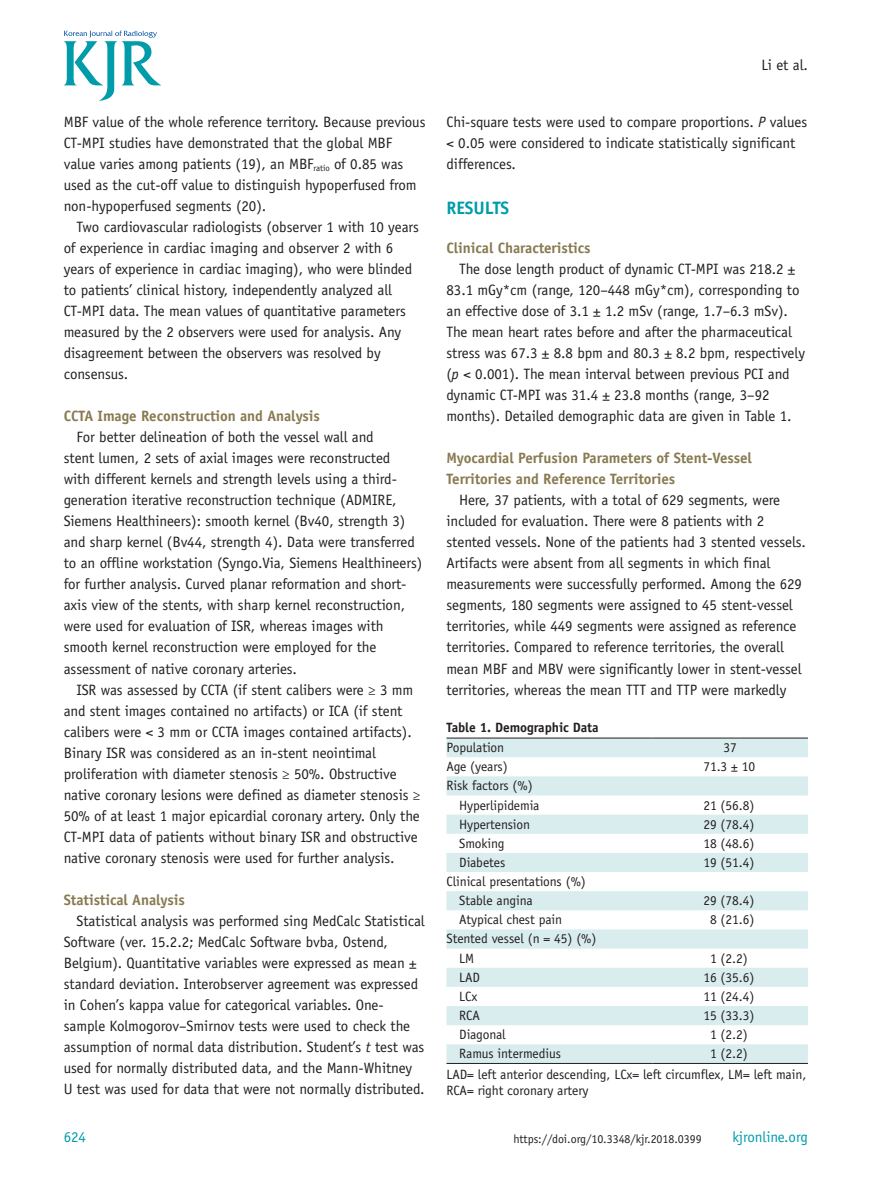
<style>
.page{position:relative;width:893px;height:1191px;background:#fff}
.page>*{position:absolute;margin:0;border:0;box-sizing:border-box;transform-origin:0 0}
.큰제목{font:700 18px "Officina Sans Std";letter-spacing:-.005em;color:#009caa}
.본문{font:15px/21px "Officina Sans Std";letter-spacing:-.005em;color:#231f20}
._1_제목{font:700 15px/21px "Officina Sans Std";letter-spacing:-.005em;color:#887a51}
.t1{font:15px "Officina Sans Std";letter-spacing:-.005em;color:#009caa}
.표본문{font:13.5px "Officina Sans Std";letter-spacing:-.005em;color:#231f20}
.표설명{font:13.5px/16.2px "Officina Sans Std";letter-spacing:-.005em;color:#231f20}
.표제목{font:700 13.5px "Officina Sans Std";letter-spacing:-.005em;color:#231f20}
.t2{font:12px "Officina Sans Std";letter-spacing:-.005em;color:#231f20}
.s1{font-style:italic}
</style>
<div class="page">
<svg style="left:64px;top:31px;width:97px;height:70px"></svg>
<svg style="left:446px;top:738px;width:362px;height:325px;fill:#d9edef"></svg>
<hr style="left:446px;top:737px;width:206px;height:1px;background:#231f20">
<hr style="left:652px;top:737px;width:156px;height:1px;background:#231f20">
<hr style="left:446px;top:1063px;width:206px;height:1px;background:#231f20">
<hr style="left:652px;top:1063px;width:156px;height:1px;background:#231f20">
<p class="본문" style="left:64px;top:112px;width:363px">MBF value of the whole reference territory. Because previous CT-MPI studies have demonstrated that the global MBF value varies among patients (19), an MBF<sub>ratio</sub> of 0.85 was used as the cut-off value to distinguish hypoperfused from non-hypoperfused segments (20).</p>
<p class="본문" style="left:64px;top:217px;width:357px;text-indent:13px">Two cardiovascular radiologists (observer 1 with 10 years of experience in cardiac imaging and observer 2 with 6 years of experience in cardiac imaging), who were blinded to patients’ clinical history, independently analyzed all CT-MPI data. The mean values of quantitative parameters measured by the 2 observers were used for analysis. Any disagreement between the observers was resolved by consensus.</p>
<p class="_1_제목" style="left:64px;top:405px;width:258px">CCTA Image Reconstruction and Analysis</p>
<p class="본문" style="left:64px;top:427px;width:360px;text-indent:13px">For better delineation of both the vessel wall and<br>stent lumen, 2 sets of axial images were reconstructed<br>with different kernels and strength levels using a third&shy;generation iterative reconstruction technique (ADMIRE, Siemens Healthineers): smooth kernel (Bv40, strength 3) and sharp kernel (Bv44, strength 4). Data were transferred to an offline workstation (Syngo.Via, Siemens Healthineers) for further analysis. Curved planar reformation and short&shy;axis view of the stents, with sharp kernel reconstruction, were used for evaluation of ISR, whereas images with smooth kernel reconstruction were employed for the assessment of native coronary arteries.</p>
<p class="본문" style="left:64px;top:679px;width:358px;text-indent:13px">ISR was assessed by CCTA (if stent calibers were ≥ 3 mm and stent images contained no artifacts) or ICA (if stent calibers were &lt; 3 mm or CCTA images contained artifacts).<br>Binary ISR was considered as an in-stent neointimal proliferation with diameter stenosis ≥ 50%. Obstructive native coronary lesions were defined as diameter stenosis ≥ 50% of at least 1 major epicardial coronary artery. Only the CT-MPI data of patients without binary ISR and obstructive native coronary stenosis were used for further analysis.</p>
<p class="_1_제목" style="left:64px;top:888px;width:123px">Statistical Analysis</p>
<p class="본문" style="left:64px;top:910px;width:362px;text-indent:13px">Statistical analysis was performed sing MedCalc Statistical Software (ver. 15.2.2; MedCalc Software bvba, Ostend, Belgium). Quantitative variables were expressed as mean ± standard deviation. Interobserver agreement was expressed in Cohen’s kappa value for categorical variables. One&shy;sample Kolmogorov–Smirnov tests were used to check the assumption of normal data distribution. Student’s <span class="s1">t</span> test was used for normally distributed data, and the Mann-Whitney U test was used for data that were not normally distributed.</p>
<p class="t1" style="left:64px;top:1128px;width:24px">624</p>
<p class="본문" style="left:761px;top:54px;width:48px">Li et al.</p>
<p class="본문" style="left:446px;top:112px;width:362px">Chi-square tests were used to compare proportions. <span class="s1">P</span> values &lt; 0.05 were considered to indicate statistically significant differences.</p>
<p class="큰제목" style="left:446px;top:196px;width:64px">RESULTS</p>
<p class="_1_제목" style="left:446px;top:237px;width:146px">Clinical Characteristics</p>
<p class="본문" style="left:446px;top:259px;width:360px;text-indent:13px">The dose length product of dynamic CT-MPI was 218.2 ± 83.1 mGy*cm (range, 120–448 mGy*cm), corresponding to an effective dose of 3.1 ± 1.2 mSv (range, 1.7–6.3 mSv).<br>The mean heart rates before and after the pharmaceutical stress was 67.3 ± 8.8 bpm and 80.3 ± 8.2 bpm, respectively (<span class="s1">p</span> &lt; 0.001). The mean interval between previous PCI and dynamic CT-MPI was 31.4 ± 23.8 months (range, 3–92 months). Detailed demographic data are given in Table 1.</p>
<p class="_1_제목" style="left:446px;top:447px;width:307px">Myocardial Perfusion Parameters of Stent-Vessel<br>Territories and Reference Territories</p>
<p class="본문" style="left:446px;top:490px;width:361px;text-indent:13px">Here, 37 patients, with a total of 629 segments, were included for evaluation. There were 8 patients with 2 stented vessels. None of the patients had 3 stented vessels.<br>Artifacts were absent from all segments in which final measurements were successfully performed. Among the 629 segments, 180 segments were assigned to 45 stent-vessel territories, while 449 segments were assigned as reference territories. Compared to reference territories, the overall mean MBF and MBV were significantly lower in stent-vessel territories, whereas the mean TTT and TTP were markedly</p>
<p class="표제목" style="left:446px;top:718px;width:154px">Table 1. Demographic Data</p>
<p class="표본문" style="left:446px;top:740px;width:59px">Population</p>
<p class="표본문" style="left:723px;top:740px;width:15px">37</p>
<p class="표본문" style="left:446px;top:758px;width:63px">Age (years)</p>
<p class="표본문" style="left:703px;top:758px;width:53px">71.3 ± 10</p>
<p class="표본문" style="left:446px;top:778px;width:88px">Risk factors (%)</p>
<p class="표본문" style="left:459px;top:797px;width:82px">Hyperlipidemia</p>
<p class="표본문" style="left:703px;top:797px;width:53px">21 (56.8)</p>
<p class="표본문" style="left:459px;top:816px;width:72px">Hypertension</p>
<p class="표본문" style="left:703px;top:816px;width:53px">29 (78.4)</p>
<p class="표본문" style="left:459px;top:835px;width:47px">Smoking</p>
<p class="표본문" style="left:703px;top:835px;width:53px">18 (48.6)</p>
<p class="표본문" style="left:459px;top:854px;width:48px">Diabetes</p>
<p class="표본문" style="left:703px;top:854px;width:53px">19 (51.4)</p>
<p class="표본문" style="left:446px;top:873px;width:141px">Clinical presentations (%)</p>
<p class="표본문" style="left:459px;top:892px;width:75px">Stable angina</p>
<p class="표본문" style="left:703px;top:892px;width:53px">29 (78.4)</p>
<p class="표본문" style="left:459px;top:912px;width:105px">Atypical chest pain</p>
<p class="표본문" style="left:710px;top:912px;width:46px">8 (21.6)</p>
<p class="표본문" style="left:446px;top:931px;width:151px">Stented vessel (n = 45) (%)</p>
<p class="표본문" style="left:459px;top:950px;width:16px">LM</p>
<p class="표본문" style="left:710px;top:950px;width:39px">1 (2.2)</p>
<p class="표본문" style="left:459px;top:969px;width:22px">LAD</p>
<p class="표본문" style="left:703px;top:969px;width:53px">16 (35.6)</p>
<p class="표본문" style="left:459px;top:988px;width:20px">LCx</p>
<p class="표본문" style="left:703px;top:988px;width:53px">11 (24.4)</p>
<p class="표본문" style="left:459px;top:1007px;width:22px">RCA</p>
<p class="표본문" style="left:703px;top:1007px;width:53px">15 (33.3)</p>
<p class="표본문" style="left:459px;top:1026px;width:48px">Diagonal</p>
<p class="표본문" style="left:710px;top:1026px;width:39px">1 (2.2)</p>
<p class="표본문" style="left:459px;top:1045px;width:103px">Ramus intermedius</p>
<p class="표본문" style="left:710px;top:1045px;width:39px">1 (2.2)</p>
<p class="표설명" style="left:446px;top:1066px;width:361px">LAD= left anterior descending, LCx= left circumflex, LM= left main,<br>RCA= right coronary artery</p>
<p class="t2" style="left:513px;top:1132px;width:190px">https://doi.org/10.3348/kjr.2018.0399</p>
<p class="t1" style="left:732px;top:1128px;width:77px">kjronline.org</p>
</div>
